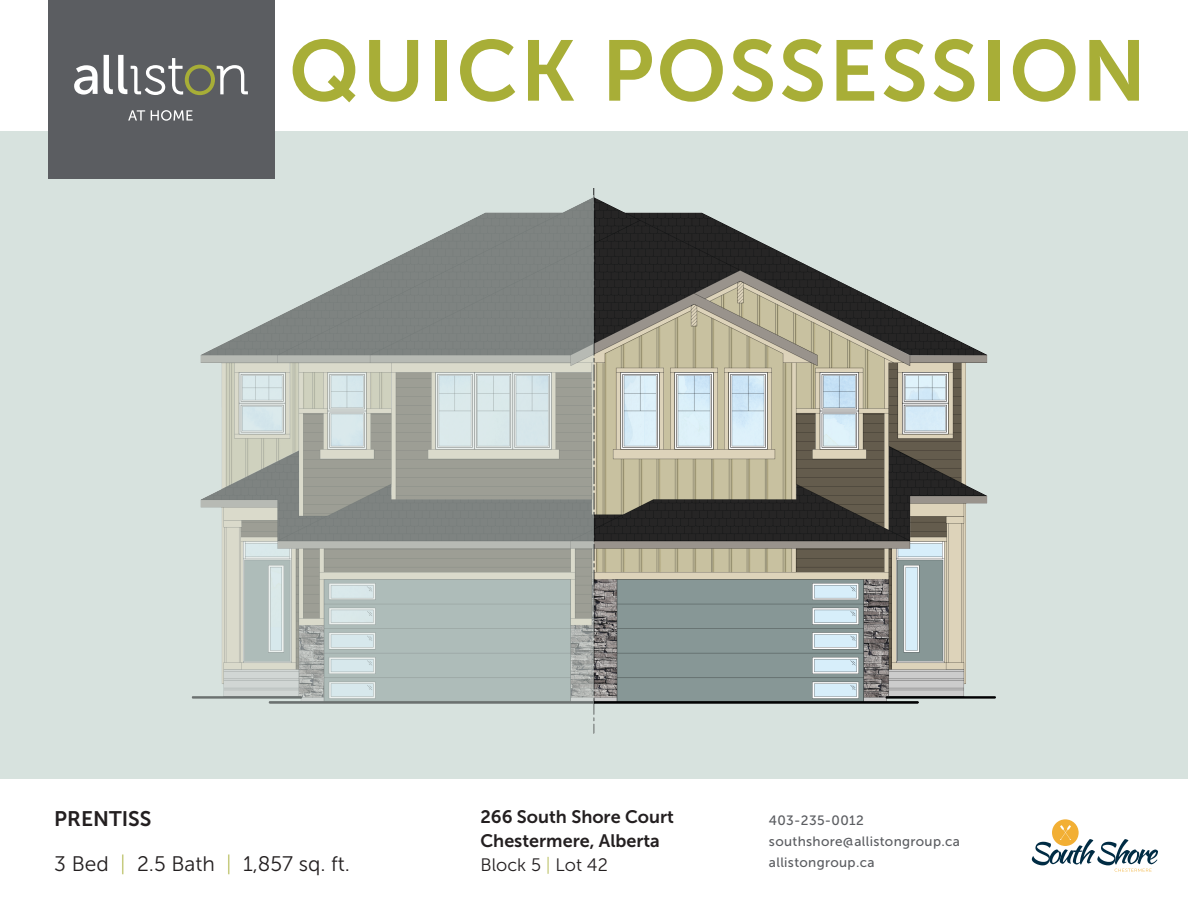
<style>
.page{position:relative;width:1188px;height:918px;background:#fff}
.page>*{position:absolute;margin:0;border:0;box-sizing:border-box;transform-origin:0 0}
.t1{font:85.5px "Museo Sans 700";letter-spacing:.03em;color:#a8ae37}
.Quick_Possesion_-_Hudson{font:21px "Museo Sans 300";color:#231f20}
.Quick_Possesion_-_Hudson-2{font:21px "Museo Sans 700";color:#231f20}
.Quick_Possesion_-_Hudson-3{font:18px "Museo Sans 700";color:#231f20}
.Quick_Possesion_-_Hudson-4{font:18px "Museo Sans 300";color:#231f20}
.t2{font:13.5px "Museo Sans 500";letter-spacing:.025em;color:#5b5d61}
.s1{font-family:"Museo Sans 100";color:#a7ae37}
</style>
<div class="page">
<div style="left:0;top:129px;width:1188px;height:650px;background:#d7e2de"></div>
<img style="left:593px;top:189px;width:403px;height:544px">
<div style="left:0;top:0;width:1188px;height:131px;background:#fff"></div>
<div style="left:48px;top:0;width:226px;height:178px;background:#5b5d61"></div>
<svg style="left:74px;top:65px;width:24px;height:30px"></svg>
<svg style="left:104px;top:55px;width:144px;height:40px"></svg>
<svg style="left:128px;top:110px;width:65px;height:11px"></svg>
<svg style="left:1032px;top:819px;width:126px;height:53px"></svg>
<svg style="left:191px;top:195px;width:403px;height:538px"></svg>
<p class="t1" style="left:289px;top:24px;width:859px">QUICK POSSESSION</p>
<p class="Quick_Possesion_-_Hudson-2" style="left:54px;top:807px;width:99px">PRENTISS</p>
<p class="Quick_Possesion_-_Hudson" style="left:54px;top:852px;width:297px">3 Bed <span class="s1">|</span> 2.5 Bath <span class="s1">|</span> 1,857 sq. ft.</p>
<p class="Quick_Possesion_-_Hudson-3" style="left:480px;top:807px;width:195px">266 South Shore Court</p>
<p class="Quick_Possesion_-_Hudson-3" style="left:480px;top:831px;width:181px">Chestermere, Alberta</p>
<p class="Quick_Possesion_-_Hudson-4" style="left:480px;top:855px;width:129px">Block 5 <span class="s1">|</span> Lot 42</p>
<p class="t2" style="left:769px;top:813px;width:96px">403-235-0012</p>
<p class="t2" style="left:769px;top:834px;width:193px">southshore@allistongroup.ca</p>
<p class="t2" style="left:769px;top:855px;width:107px">allistongroup.ca</p>
</div>
